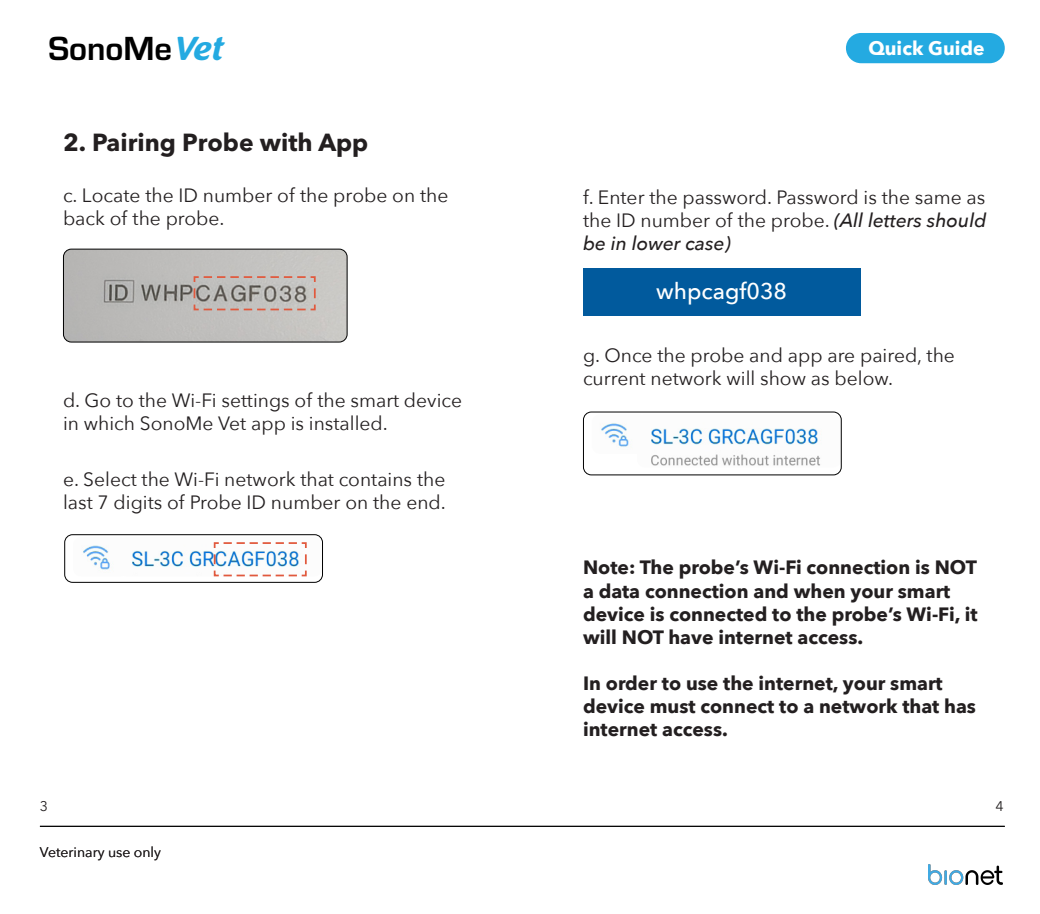
<style>
.page{position:relative;width:1040px;height:914px;background:#fff}
.page>*{position:absolute;margin:0;border:0;box-sizing:border-box;transform-origin:0 0}
.t1{font:700 34.65px "Eurostile";color:#000}
.t2{font:700 24.5px "Avenir Next LT Pro";color:#231f20}
.t3{font:500 22.75px "Avenir Next";color:#fff}
.t4{font:19.25px/23.1px "Avenir Next";color:#231f20}
.t5{font:700 19.25px/23.1px "Avenir Next";color:#231f20}
.t6{font:700 19.25px "Avenir Next";color:#fff}
.t7{font:14px "Avenir Next";color:#231f20}
.s1{font-family:"Congenial";font-style:italic;color:#24aae1}
.s2{font-weight:500;font-style:italic}
</style>
<div class="page">
<div style="left:846px;top:33px;width:158px;height:30px;background:#24aae1;border-radius:15px"></div>
<hr style="left:40px;top:825px;width:964px;height:1px;background:#000">
<img style="left:63px;top:249px;width:284px;height:93px">
<div style="left:63px;top:249px;width:284px;height:93px;border:1px solid #000;border-radius:8px"></div>
<svg style="left:193px;top:275px;width:123px;height:36px;background:#b6aba6"></svg>
<img style="left:132px;top:537px;width:189px;height:30px">
<svg style="left:213px;top:541px;width:94px;height:36px"></svg>
<div style="left:583px;top:268px;width:277px;height:47px;background:#015a9d"></div>
<img style="left:83px;top:545px;width:27px;height:25px">
<div style="left:64px;top:534px;width:259px;height:48px;border:1px solid #000;border-radius:8px"></div>
<img style="left:651px;top:414px;width:190px;height:52px">
<img style="left:601px;top:423px;width:28px;height:24px">
<div style="left:583px;top:411px;width:258px;height:64px;border:1px solid #000;border-radius:8px"></div>
<img style="left:928px;top:864px;width:74px;height:20px">
<p class="t1" style="left:48px;top:23px;width:185px">SonoMe<span class="s1">Vet</span></p>
<p class="t6" style="left:868px;top:32px;width:118px">Quick Guide</p>
<p class="t2" style="left:63px;top:127px;width:307px">2. Pairing Probe with App</p>
<p class="t4" style="left:63px;top:183px;width:387px">c. Locate the ID number of the probe on the back of the probe.</p>
<p class="t4" style="left:63px;top:388px;width:400px">d. Go to the Wi-Fi settings of the smart device in which SonoMe Vet app is installed.</p>
<p class="t4" style="left:63px;top:467px;width:384px">e. Select the Wi-Fi network that contains the last 7 digits of Probe ID number on the end.</p>
<p class="t4" style="left:583px;top:185px;width:405px;text-align:justify">f. Enter the password. Password is the same as the ID number of the probe. <span class="s2">(All letters should be in lower case)</span></p>
<p class="t3" style="left:656px;top:272px;width:132px">whpcagf038</p>
<p class="t4" style="left:583px;top:342px;width:373px">g. Once the probe and app are paired, the current network will show as below.</p>
<p class="t5" style="left:583px;top:555px;width:396px">Note: The probe’s Wi-Fi connection is NOT a data connection and when your smart device is connected to the probe’s Wi-Fi, it will NOT have internet access.</p>
<p class="t5" style="left:583px;top:671px;width:394px">In order to use the internet, your smart device must connect to a network that has internet access.</p>
<p class="t7" style="left:40px;top:794px;width:10px">3</p>
<p class="t7" style="left:995px;top:794px;width:10px">4</p>
<p class="t7" style="left:40px;top:839px;width:123px">Veterinary use only</p>
</div>
